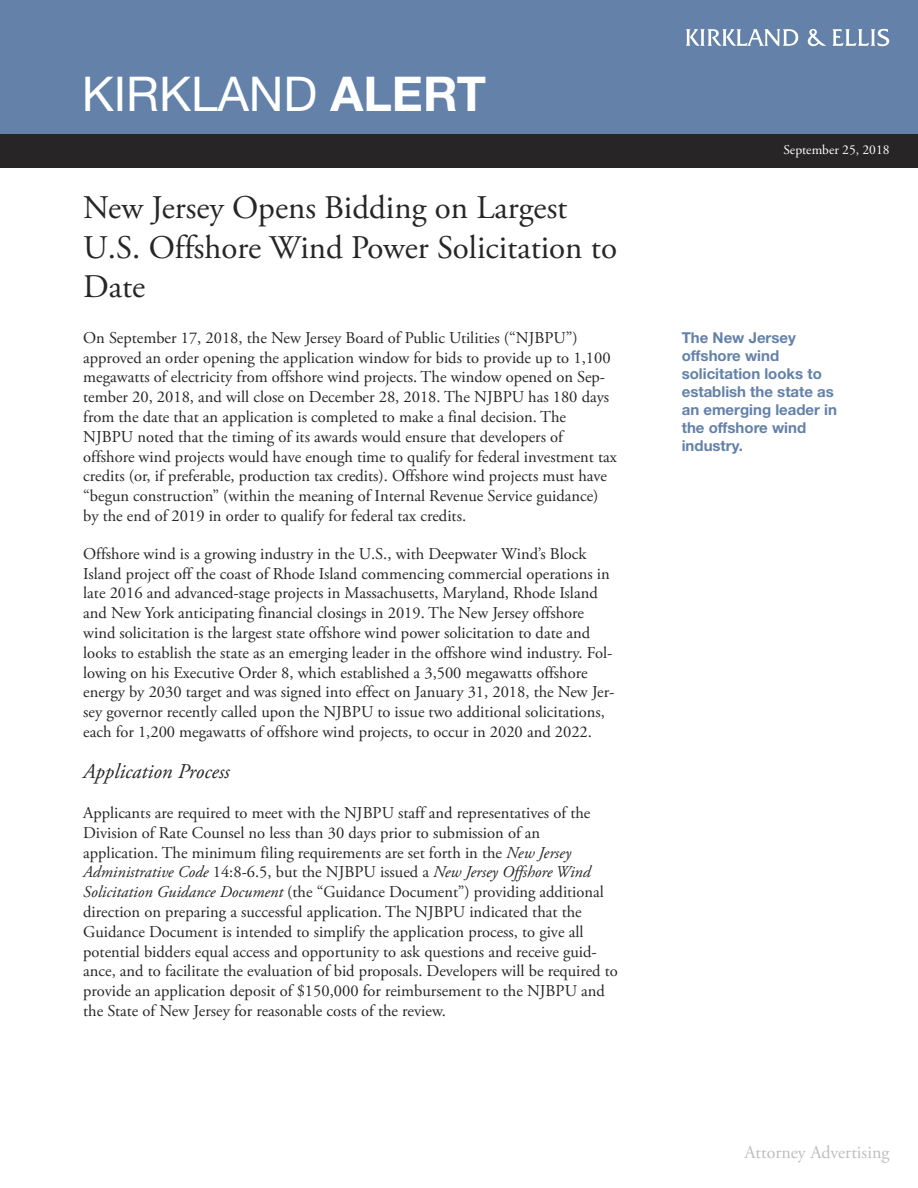
<style>
.page{position:relative;width:918px;height:1188px;background:#fff}
.page>*{position:absolute;margin:0;border:0;box-sizing:border-box;transform-origin:0 0}
.t1{font:48px "Helvetica Neue LT Std";color:#fff}
.t2{font:33px/39.6px "Adobe Garamond Pro";color:#272526}
.t3{font:italic 21px "Adobe Garamond Pro";color:#272526}
.t4{font:18px "Adobe Garamond Pro";color:#bebebe}
.t5{font:16.5px/19.8px "Adobe Garamond Pro";color:#272526}
.t6{font:700 15px/18px "Helvetica Neue LT Std";color:#6381a9}
.t7{font:13.5px "Adobe Garamond Pro";color:#fff}
.s1{font-weight:700}
.s2{font-style:italic}
</style>
<div class="page">
<div style="left:0;top:0;width:918px;height:135px;background:#6381a9"></div>
<div style="left:0;top:134px;width:918px;height:34px;background:#272526"></div>
<svg style="left:686px;top:29px;width:203px;height:17px"></svg>
<h1 class="t1" style="left:82px;top:77px;width:406px">KIRKLAND <span class="s1">ALERT</span></h1>
<h2 class="t2" style="left:83px;top:191px;width:535px">New Jersey Opens Bidding on Largest<br>U.S. Offshore Wind Power Solicitation to<br>Date</h2>
<p class="t5" style="left:83px;top:329px;width:535px">On September 17, 2018, the New Jersey Board of Public Utilities (“NJBPU”) approved an order opening the application window for bids to provide up to 1,100 megawatts of electricity from offshore wind projects. The window opened on Sep&shy;tember 20, 2018, and will close on December 28, 2018. The NJBPU has 180 days from the date that an application is completed to make a final decision. The NJBPU noted that the timing of its awards would ensure that developers of offshore wind projects would have enough time to qualify for federal investment tax credits (or, if preferable, production tax credits). Offshore wind projects must have “begun construction” (within the meaning of Internal Revenue Service guidance) by the end of 2019 in order to qualify for federal tax credits.</p>
<p class="t5" style="left:83px;top:545px;width:533px">Offshore wind is a growing industry in the U.S., with Deepwater Wind’s Block Island project off the coast of Rhode Island commencing commercial operations in late 2016 and advanced-stage projects in Massachusetts, Maryland, Rhode Island and New York anticipating financial closings in 2019. The New Jersey offshore wind solicitation is the largest state offshore wind power solicitation to date and looks to establish the state as an emerging leader in the offshore wind industry. Fol&shy;lowing on his Executive Order 8, which established a 3,500 megawatts offshore energy by 2030 target and was signed into effect on January 31, 2018, the New Jer&shy;sey governor recently called upon the NJBPU to issue two additional solicitations, each for 1,200 megawatts of offshore wind projects, to occur in 2020 and 2022.</p>
<p class="t3" style="left:83px;top:763px;width:148px">Application Process</p>
<p class="t5" style="left:83px;top:804px;width:536px">Applicants are required to meet with the NJBPU staff and representatives of the Division of Rate Counsel no less than 30 days prior to submission of an application. The minimum filing requirements are set forth in the <span class="s2">New Jersey Administrative Code</span> 14:8-6.5, but the NJBPU issued a <span class="s2">New Jersey Offshore Wind Solicitation Guidance Document</span> (the “Guidance Document”) providing additional direction on preparing a successful application. The NJBPU indicated that the Guidance Document is intended to simplify the application process, to give all potential bidders equal access and opportunity to ask questions and receive guid&shy;ance, and to facilitate the evaluation of bid proposals. Developers will be required to provide an application deposit of $150,000 for reimbursement to the NJBPU and the State of New Jersey for reasonable costs of the review.</p>
<p class="t7" style="left:784px;top:144px;width:107px">September 25, 2018</p>
<p class="t6" style="left:682px;top:330px;width:157px">The New Jersey offshore wind solicitation looks to establish the state as an emerging leader in the offshore wind industry.</p>
<p class="t4" style="left:745px;top:1145px;width:146px">Attorney Advertising</p>
</div>
